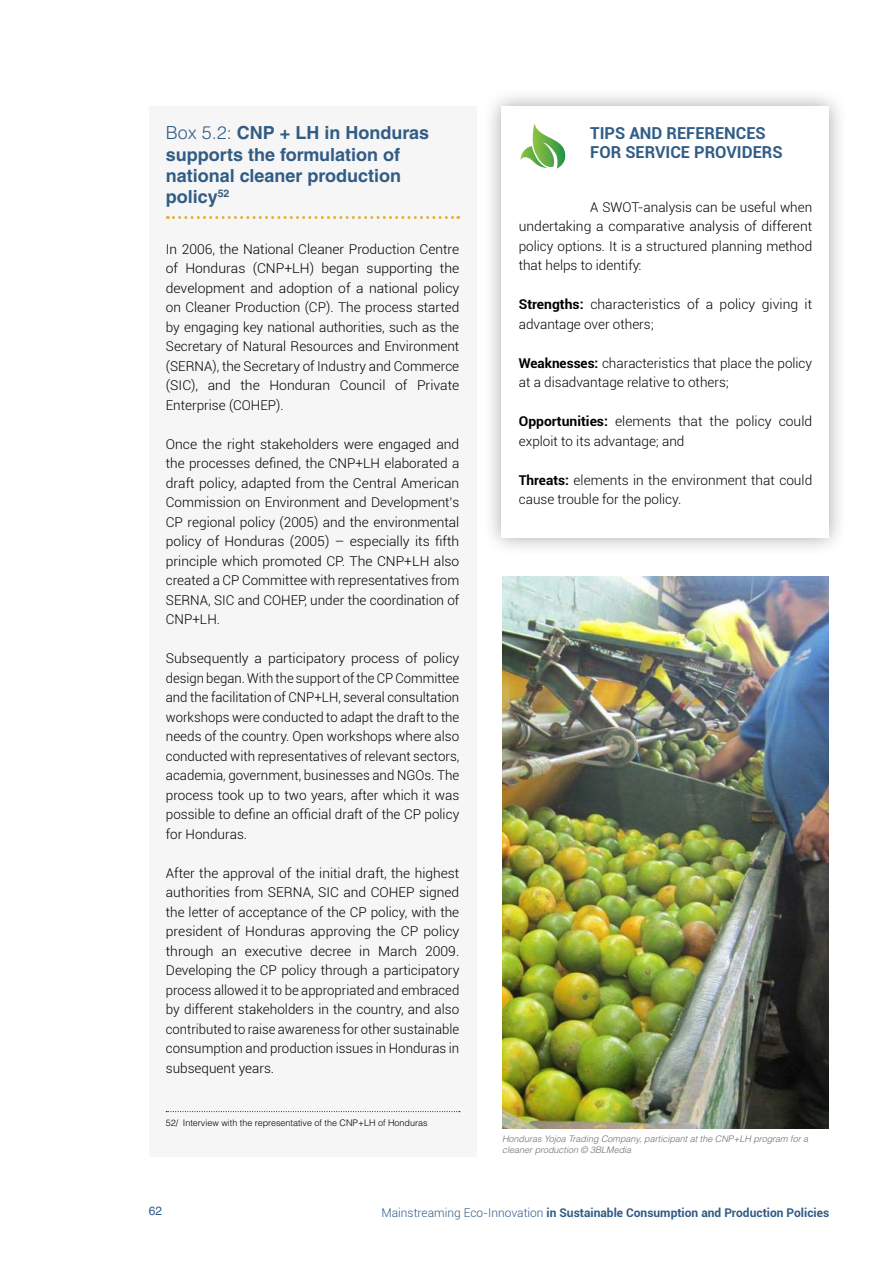
<style>
.page{position:relative;width:893px;height:1263px;background:#fff}
.page>*{position:absolute;margin:0;border:0;box-sizing:border-box;transform-origin:0 0}
.t1{font:700 18px/21px "Helvetica LT Std";color:#315c86}
.t2{font:700 16.5px/19.5px "Roboto";color:#315c86}
.t3{font:300 13.5px/19.5px "Roboto";color:#000;text-align:justify}
.t4{font:700 12px "Roboto";color:#315c86}
.t5{font:12px "Helvetica LT Std";color:#315c86}
.t6{font:italic 300 9px/10.8px "Helvetica LT Std";color:#6d6e71}
.t7{font:300 9px "Helvetica LT Std";color:#000}
.s1{font-weight:300}
.s2{font-weight:700}
</style>
<div class="page">
<div style="left:483px;top:87px;width:366px;height:470px;background:#000;opacity:.35"></div>
<div style="left:149px;top:106px;width:327px;height:1051px;background:#f6f6f6"></div>
<svg style="left:167px;top:216px;width:292px;height:3px"></svg>
<div style="left:502px;top:106px;width:327px;height:432px;background:#fff"></div>
<svg style="left:520px;top:123px;width:46px;height:46px"></svg>
<svg style="left:166px;top:1111px;width:294px;height:1px"></svg>
<img style="left:503px;top:577px;width:326px;height:551px">
<h1 class="t1" style="left:166px;top:122px;width:265px"><span class="s1">Box 5.2:</span> CNP + LH in Honduras supports the formulation of national cleaner production policy<sup>52</sup></h1>
<p class="t3" style="left:166px;top:238px;width:295px">In 2006, the National Cleaner Production Centre of Honduras (CNP+LH) began supporting the development and adoption of a national policy on Cleaner Production (CP). The process started by engaging key national authorities, such as the Secretary of Natural Resources and Environment (SERNA), the Secretary of Industry and Commerce (SIC), and the Honduran Council of Private Enterprise (COHEP).</p>
<p class="t3" style="left:166px;top:433px;width:295px">Once the right stakeholders were engaged and the processes defined, the CNP+LH elaborated a draft policy, adapted from the Central American Commission on Environment and Development’s CP regional policy (2005) and the environmental policy of Honduras (2005) – especially its fifth principle which promoted CP. The CNP+LH also created a CP Committee with representatives from SERNA, SIC and COHEP, under the coordination of CNP+LH.</p>
<p class="t3" style="left:166px;top:648px;width:295px">Subsequently a participatory process of policy design began. With the support of the CP Committee and the facilitation of CNP+LH, several consultation workshops were conducted to adapt the draft to the needs of the country. Open workshops where also conducted with representatives of relevant sectors, academia, government, businesses and NGOs. The process took up to two years, after which it was possible to define an official draft of the CP policy for Honduras.</p>
<p class="t3" style="left:166px;top:862px;width:295px">After the approval of the initial draft, the highest authorities from SERNA, SIC and COHEP signed the letter of acceptance of the CP policy, with the president of Honduras approving the CP policy through an executive decree in March 2009.<br>Developing the CP policy through a participatory process allowed it to be appropriated and embraced by different stakeholders in the country, and also contributed to raise awareness for other sustainable consumption and production issues in Honduras in subsequent years.</p>
<p class="t7" style="left:166px;top:1117px;width:263px">52/ Interview with the representative of the CNP+LH of Honduras</p>
<p class="t2" style="left:590px;top:123px;width:194px">TIPS AND REFERENCES<br>FOR SERVICE PROVIDERS</p>
<p class="t3" style="left:519px;top:197px;width:295px;text-indent:71px">A SWOT-analysis can be useful when undertaking a comparative analysis of different policy options. It is a structured planning method that helps to identify:</p>
<p class="t3" style="left:519px;top:294px;width:295px"><span class="s2">Strengths:</span> characteristics of a policy giving it advantage over others;</p>
<p class="t3" style="left:519px;top:353px;width:295px"><span class="s2">Weaknesses:</span> characteristics that place the policy at a disadvantage relative to others;</p>
<p class="t3" style="left:519px;top:411px;width:295px"><span class="s2">Opportunities:</span> elements that the policy could exploit to its advantage; and</p>
<p class="t3" style="left:519px;top:470px;width:295px"><span class="s2">Threats:</span> elements in the environment that could cause trouble for the policy.</p>
<p class="t6" style="left:502px;top:1134px;width:308px">Honduras Yojoa Trading Company, participant at the CNP+LH program for a cleaner production © 3BLMedia</p>
<p class="t5" style="left:149px;top:1203px;width:15px">62</p>
<p class="t4" style="left:381px;top:1204px;width:449px"><span class="s1">Mainstreaming Eco-Innovation</span> in Sustainable Consumption and Production Policies</p>
</div>
